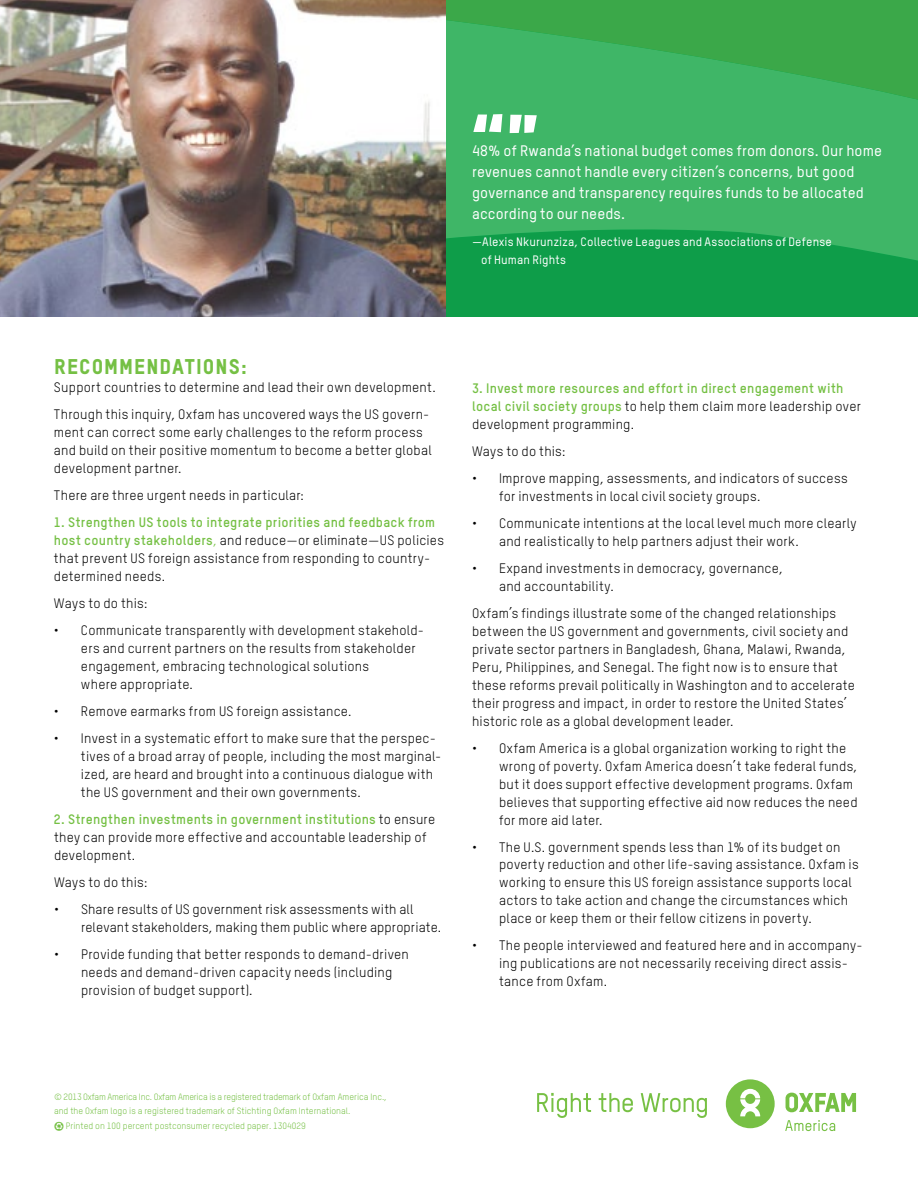
<style>
.page{position:relative;width:918px;height:1188px;background:#fff}
.page>*{position:absolute;margin:0;border:0;box-sizing:border-box;transform-origin:0 0}
.t1{font:72px "Oxfam Global Headline";color:#fff}
.t2{font:21px "Oxfam TSTARPRO Headline";letter-spacing:.05em;color:#75c044}
.t3{font:500 15px/21px "Oxfam TSTARPRO";letter-spacing:.005em;color:#fff}
.t4{font:13.5px/18px "Oxfam TSTARPRO";letter-spacing:.015em;color:#000}
.t5{font:700 13.5px/18px "Oxfam TSTARPRO";letter-spacing:.025em;color:#75c044}
.t6{font:500 12px/18px "Oxfam TSTARPRO";letter-spacing:.015em;color:#fff}
.t7{font:9px/14.2px "Oxfam TSTARPRO";color:#75c044}
.s1{font-weight:700;color:#75c044}
.s2{color:#75c044}
.s3{font-weight:400;color:#000}
.s4{font-family:"Recycle"}
</style>
<div class="page">
<svg style="left:446px;top:222px;width:472px;height:94px;background:#15a04d"></svg>
<svg style="left:452px;top:316px;width:466px;height:1px"></svg>
<svg style="left:446px;top:0;width:472px;height:222px;background:#3eb463"></svg>
<div style="left:600px;top:0;width:318px;height:46px;background:#3ba849"></div>
<svg style="left:537px;top:1093px;width:54px;height:25px"></svg>
<svg style="left:599px;top:1093px;width:34px;height:19px"></svg>
<svg style="left:641px;top:1093px;width:66px;height:25px"></svg>
<svg style="left:726px;top:1079px;width:49px;height:49px"></svg>
<svg style="left:786px;top:1093px;width:70px;height:19px"></svg>
<svg style="left:785px;top:1120px;width:50px;height:11px"></svg>
<img style="left:0;top:0;width:446px;height:316px">
<h1 class="t1" style="left:472px;top:81px;width:67px">“”</h1>
<p class="t3" style="left:472px;top:140px;width:411px">48% of Rwanda’s national budget comes from donors. Our home revenues cannot handle every citizen’s concerns, but good governance and transparency requires funds to be allocated according to our needs.</p>
<p class="t6" style="left:481px;top:232px;width:352px;text-indent:-9px">—Alexis Nkurunziza, Collective Leagues and Associations of Defense of Human Rights</p>
<h2 class="t2" style="left:54px;top:354px;width:194px">RECOMMENDATIONS:</h2>
<p class="t4" style="left:54px;top:374px;width:383px;line-height:27px">Support countries to determine and lead their own development.<br>Through this inquiry, Oxfam has uncovered ways the US govern-</p>
<p class="t4" style="left:54px;top:423px;width:379px">ment can correct some early challenges to the reform process and build on their positive momentum to become a better global development partner.</p>
<p class="t4" style="left:54px;top:486px;width:251px">There are three urgent needs in particular:</p>
<p class="t4" style="left:54px;top:513px;width:392px"><span class="s1">1. Strengthen US tools to integrate priorities and feedback from host country stakeholders</span><span class="s2">,</span> and reduce—or eliminate—US policies that prevent US foreign assistance from responding to country&shy;determined needs.</p>
<p class="t4" style="left:54px;top:594px;width:95px">Ways to do this:</p>
<p class="t4" style="left:81px;top:621px;width:345px;text-indent:-27px">• Communicate transparently with development stakehold&shy;ers and current partners on the results from stakeholder engagement, embracing technological solutions<br>where appropriate.</p>
<p class="t4" style="left:54px;top:702px;width:299px">• Remove earmarks from US foreign assistance.</p>
<p class="t4" style="left:81px;top:729px;width:362px;text-indent:-27px">• Invest in a systematic effort to make sure that the perspec&shy;tives of a broad array of people, including the most marginal&shy;ized, are heard and brought into a continuous dialogue with the US government and their own governments.</p>
<p class="t4" style="left:54px;top:810px;width:383px"><span class="s1">2. Strengthen investments in government institutions</span> to ensure they can provide more effective and accountable leadership of development.</p>
<p class="t4" style="left:54px;top:873px;width:95px">Ways to do this:</p>
<p class="t4" style="left:81px;top:900px;width:362px;text-indent:-27px">• Share results of US government risk assessments with all relevant stakeholders, making them public where appropriate.</p>
<p class="t4" style="left:81px;top:945px;width:329px;text-indent:-27px">• Provide funding that better responds to demand-driven needs and demand-driven capacity needs (including provision of budget support).</p>
<p class="t5" style="left:472px;top:379px;width:390px">3. Invest more resources and effort in direct engagement with local civil society groups <span class="s3">to help them claim more leadership over development programming.</span></p>
<p class="t4" style="left:472px;top:442px;width:95px">Ways to do this:</p>
<p class="t4" style="left:499px;top:469px;width:350px;text-indent:-27px">• Improve mapping, assessments, and indicators of success for investments in local civil society groups.</p>
<p class="t4" style="left:499px;top:514px;width:359px;text-indent:-27px">• Communicate intentions at the local level much more clearly and realistically to help partners adjust their work.</p>
<p class="t4" style="left:499px;top:559px;width:285px;text-indent:-27px">• Expand investments in democracy, governance, and accountability.</p>
<p class="t4" style="left:472px;top:604px;width:384px">Oxfam’s findings illustrate some of the changed relationships between the US government and governments, civil society and private sector partners in Bangladesh, Ghana, Malawi, Rwanda, Peru, Philippines, and Senegal. The fight now is to ensure that these reforms prevail politically in Washington and to accelerate their progress and impact, in order to restore the United States’ historic role as a global development leader.</p>
<p class="t4" style="left:499px;top:739px;width:360px;text-indent:-27px">• Oxfam America is a global organization working to right the wrong of poverty. Oxfam America doesn’t take federal funds, but it does support effective development programs. Oxfam believes that supporting effective aid now reduces the need for more aid later.</p>
<p class="t4" style="left:499px;top:838px;width:361px;text-indent:-27px">• The U.S. government spends less than 1% of its budget on poverty reduction and other life-saving assistance. Oxfam is working to ensure this US foreign assistance supports local actors to take action and change the circumstances which place or keep them or their fellow citizens in poverty.</p>
<p class="t4" style="left:499px;top:937px;width:365px;text-indent:-27px">• The people interviewed and featured here and in accompany&shy;ing publications are not necessarily receiving direct assis&shy;tance from Oxfam.</p>
<p class="t7" style="left:54px;top:1090px;width:334px">© 2013 Oxfam America Inc. Oxfam America is a registered trademark of Oxfam America Inc., and the Oxfam logo is a registered trademark of Stichting Oxfam International.<br><span class="s4">E</span> Printed on 100 percent postconsumer recycled paper. 1304029</p>
</div>
